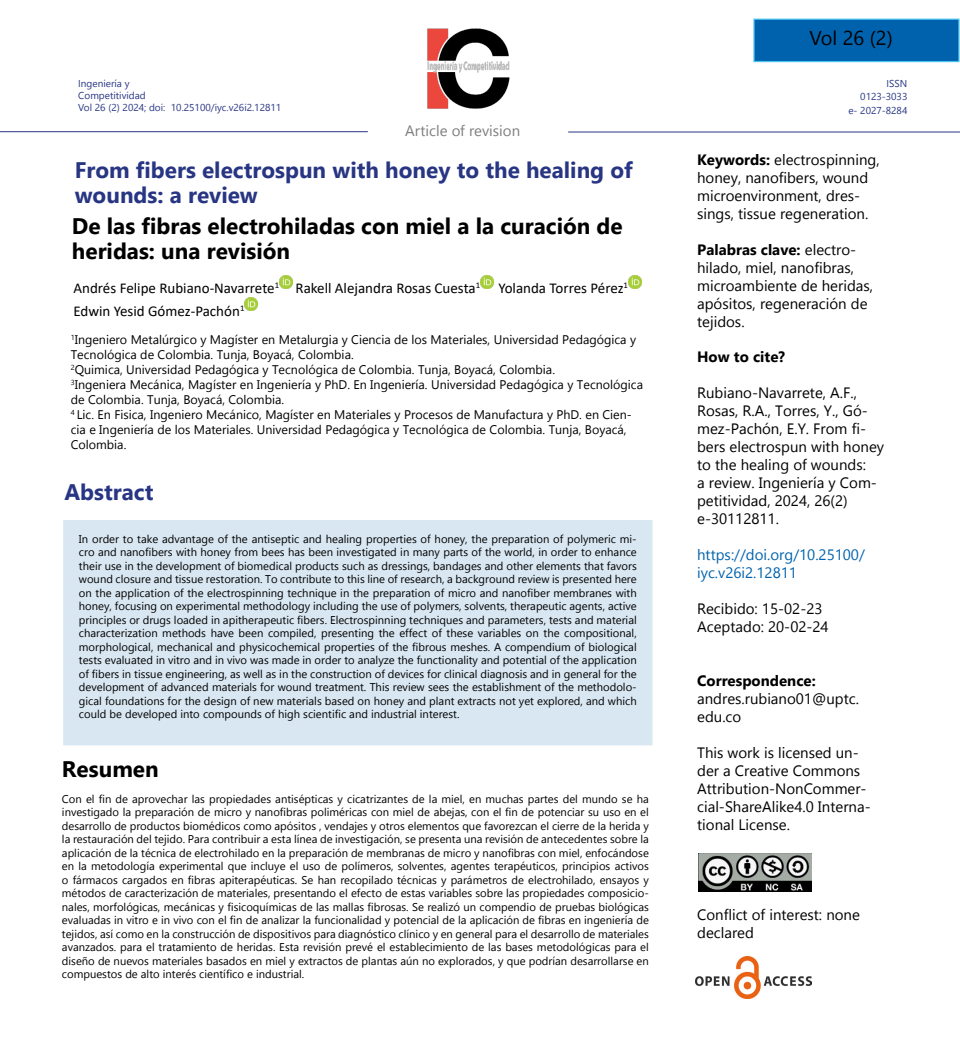
<style>
.page{position:relative;width:960px;height:1061px;background:#fff}
.page>*{position:absolute;margin:0;border:0;box-sizing:border-box;transform-origin:0 0}
.t1{font:700 22.5px/25px "Gadugi";color:#000}
.t2{font:700 22.5px/25px "Gadugi";color:#283583}
.t3{font:15px/18px "Gadugi";color:#000}
.t4{font:15px/22.5px "Calibri";color:#000}
.t5{font:15px/18px "Gadugi";color:#0062ad}
.t6{font:700 15px "Gadugi";color:#000}
.t7{font:15px "Gadugi";color:#7e7e7d}
.t8{font:12.5px/15px "Gadugi";color:#000}
.t9{font:11.25px/13.5px "Gadugi";color:#000;text-align:justify}
.t10{font:10px "Gadugi";color:#283583}
.t11{font:10px/13.8px "Segoe UI Emoji";color:#283583;text-align:right}
.s1{font-weight:700}
</style>
<div class="page">
<hr style="left:0;top:131px;width:368px;height:1px;background:#283583">
<hr style="left:568px;top:132px;width:392px;height:1px;background:#283583">
<div style="left:754px;top:19px;width:205px;height:43px;background:#0062ad"></div>
<div style="left:753px;top:19px;width:206px;height:43px;border:1px solid #4cc2f1"></div>
<svg style="left:279px;top:275px;width:13px;height:13px"></svg>
<svg style="left:480px;top:275px;width:13px;height:13px"></svg>
<svg style="left:628px;top:275px;width:13px;height:13px"></svg>
<svg style="left:244px;top:298px;width:13px;height:13px"></svg>
<div style="left:62px;top:519px;width:592px;height:228px;background:#d9e7f2;border:1px solid #fff"></div>
<img style="left:695px;top:957px;width:116px;height:42px">
<img style="left:427px;top:28px;width:83px;height:81px">
<img style="left:699px;top:854px;width:112px;height:38px">
<p class="t11" style="left:84px;top:88px;width:43px">□ ▼▼❖</p>
<p class="t10" style="left:139px;top:101px;width:144px">✔ doi: 10.25100/iyc.v26i2.12811</p>
<p class="t11" style="left:876px;top:90px;width:32px">✓✓✓✓ ✔</p>
<h2 class="t7" style="left:420px;top:121px;width:101px">▼ ● □ revision</h2>
<h1 class="t2" style="left:75px;top:157px;width:560px">From fibers electrospun with honey to the healing of wounds: a review</h1>
<h1 class="t1" style="left:72px;top:214px;width:552px">De las fibras electrohiladas con miel a la curación de heridas: una revisión</h1>
<h2 class="t4" style="left:73px;top:277px;width:556px">Andrés Felipe Rubiano-Navarrete<sup>1</sup> Rakell Alejandra Rosas Cuesta<sup>1</sup> Yolanda Torres Pérez<sup>1<br></sup>Edwin Yesid Gómez-Pachón<sup>1</sup></h2>
<p class="t8" style="left:71px;top:332px;width:574px"><sup>1</sup>Ingeniero Metalúrgico y Magíster en Metalurgia y Ciencia de los Materiales, Universidad Pedagógica y Tecnológica de Colombia. Tunja, Boyacá, Colombia.<br><sup>2</sup>Quimica, Universidad Pedagógica y Tecnológica de Colombia. Tunja, Boyacá, Colombia.<br><sup>3</sup>Ingeniera Mecánica, Magíster en Ingeniería y PhD. En Ingeniería. Universidad Pedagógica y Tecnológica de Colombia. Tunja, Boyacá, Colombia.<br><sup>4</sup> Lic. En Fisica, Ingeniero Mecánico, Magíster en Materiales y Procesos de Manufactura y PhD. en Cien&shy;cia e Ingeniería de los Materiales. Universidad Pedagógica y Tecnológica de Colombia. Tunja, Boyacá, Colombia.</p>
<h1 class="t2" style="left:64px;top:479px;width:91px">Abstract</h1>
<p class="t9" style="left:79px;top:532px;width:559px">In order to take advantage of the antiseptic and healing properties of honey, the preparation of polymeric mi&shy;cro and nanofibers with honey from bees has been investigated in many parts of the world, in order to enhance their use in the development of biomedical products such as dressings, bandages and other elements that favors wound closure and tissue restoration. To contribute to this line of research, a background review is presented here on the application of the electrospinning technique in the preparation of micro and nanofiber membranes with honey, focusing on experimental methodology including the use of polymers, solvents, therapeutic agents, active principles or drugs loaded in apitherapeutic fibers. Electrospinning techniques and parameters, tests and material characterization methods have been compiled, presenting the effect of these variables on the compositional, morphological, mechanical and physicochemical properties of the fibrous meshes. A compendium of biological tests evaluated in vitro and in vivo was made in order to analyze the functionality and potential of the application of fibers in tissue engineering, as well as in the construction of devices for clinical diagnosis and in general for the development of advanced materials for wound treatment. This review sees the establishment of the methodolo&shy;gical foundations for the design of new materials based on honey and plant extracts not yet explored, and which could be developed into compounds of high scientific and industrial interest.</p>
<h1 class="t1" style="left:62px;top:756px;width:98px">Resumen</h1>
<p class="t9" style="left:62px;top:792px;width:588px">Con el fin de aprovechar las propiedades antisépticas y cicatrizantes de la miel, en muchas partes del mundo se ha investigado la preparación de micro y nanofibras poliméricas con miel de abejas, con el fin de potenciar su uso en el desarrollo de productos biomédicos como apósitos , vendajes y otros elementos que favorezcan el cierre de la herida y la restauración del tejido. Para contribuir a esta línea de investigación, se presenta una revisión de antecedentes sobre la aplicación de la técnica de electrohilado en la preparación de membranas de micro y nanofibras con miel, enfocándose en la metodología experimental que incluye el uso de polímeros, solventes, agentes terapéuticos, principios activos o fármacos cargados en fibras apiterapéuticas. Se han recopilado técnicas y parámetros de electrohilado, ensayos y métodos de caracterización de materiales, presentando el efecto de estas variables sobre las propiedades composicio&shy;nales, morfológicas, mecánicas y fisicoquímicas de las mallas fibrosas. Se realizó un compendio de pruebas biológicas evaluadas in vitro e in vivo con el fin de analizar la funcionalidad y potencial de la aplicación de fibras en ingeniería de tejidos, así como en la construcción de dispositivos para diagnóstico clínico y en general para el desarrollo de materiales avanzados. para el tratamiento de heridas. Esta revisión prevé el establecimiento de las bases metodológicas para el diseño de nuevos materiales basados en miel y extractos de plantas aún no explorados, y que podrían desarrollarse en compuestos de alto interés científico e industrial.</p>
<h2 class="t3" style="left:697px;top:151px;width:184px"><span class="s1">Keywords:</span> electrospinning, honey, nanofibers, wound microenvironment, dres&shy;sings, tissue regeneration.</h2>
<h2 class="t3" style="left:697px;top:241px;width:177px"><span class="s1">Palabras clave:</span> electro&shy;hilado, miel, nanofibras, microambiente de heridas, apósitos, regeneración de tejidos.</h2>
<h2 class="t6" style="left:697px;top:347px;width:89px">How to cite?</h2>
<h2 class="t3" style="left:697px;top:383px;width:189px">Rubiano-Navarrete, A.F.,<br>Rosas, R.A., Torres, Y., Gó&shy;mez-Pachón, E.Y. From fi&shy;bers electrospun with honey to the healing of wounds:<br>a review. Ingeniería y Com&shy;petitividad, 2024, 26(2) e-30112811.</h2>
<h2 class="t5" style="left:697px;top:545px;width:169px">https://doi.org/10.25100/ iyc.v26i2.12811</h2>
<h2 class="t3" style="left:697px;top:599px;width:133px">Recibido: 15-02-23<br>Aceptado: 20-02-24</h2>
<h2 class="t6" style="left:697px;top:671px;width:120px">Correspondence:</h2>
<h2 class="t3" style="left:697px;top:689px;width:163px">andres.rubiano01@uptc. edu.co</h2>
<h2 class="t3" style="left:697px;top:743px;width:175px">This work is licensed un&shy;der a Creative Commons<br>Attribution-NonCommer&shy;cial-ShareAlike4.0 Interna&shy;tional License.</h2>
<h2 class="t3" style="left:697px;top:905px;width:164px">Conflict of interest: none declared</h2>
</div>
